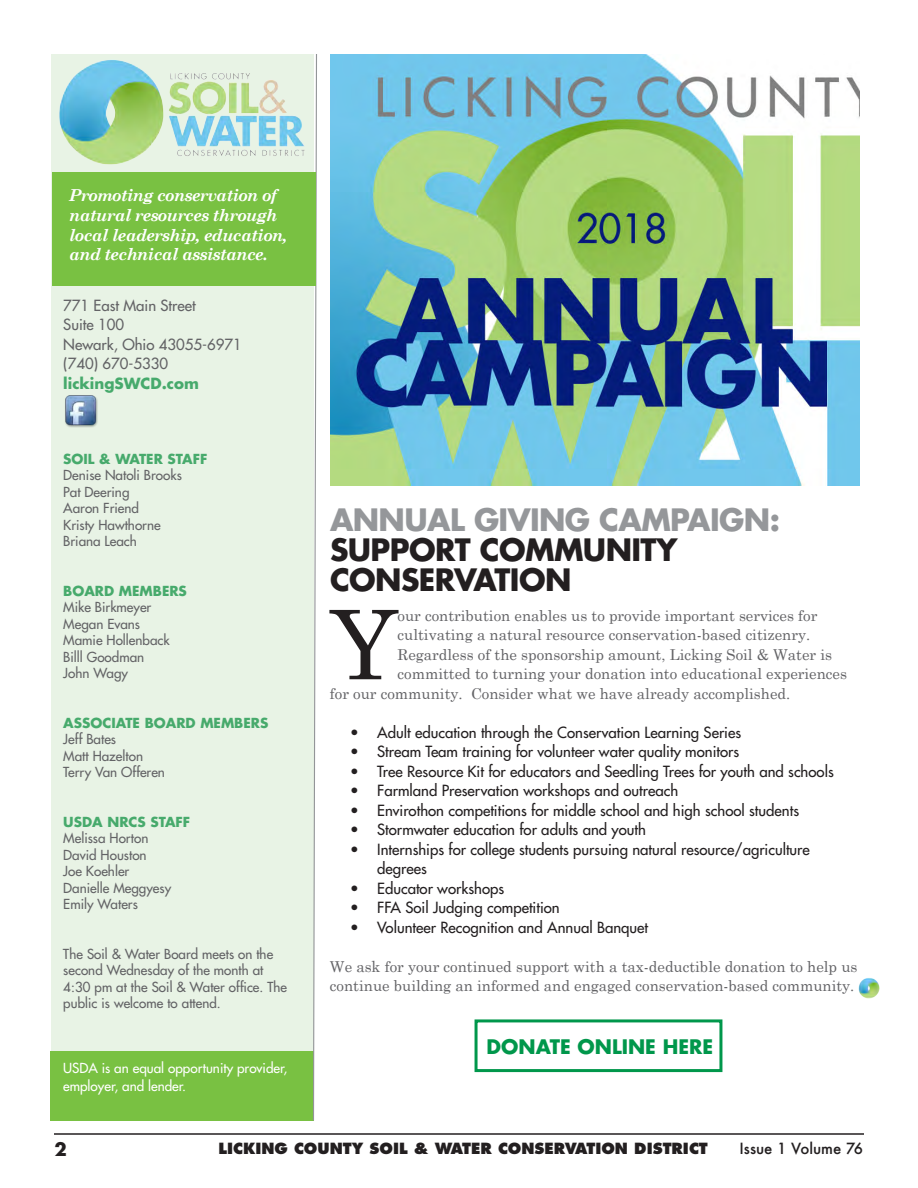
<style>
.page{position:relative;width:918px;height:1188px;background:#fff}
.page>*{position:absolute;margin:0;border:0;box-sizing:border-box;transform-origin:0 0}
.t1{font:96px "Century Schoolbook";color:#231f20}
.t2{font:700 30px/30px "Futura Std";letter-spacing:-.02em;color:#231f20}
.t3{font:700 30px "Futura Std";letter-spacing:-.02em;color:#95979a}
.t4{font:700 19.5px "Futura Std";color:#00974b}
.t5{font:700 18px "Futura Std";color:#231f20}
.t6{font:italic 700 16.5px/19.8px "Century Schoolbook";letter-spacing:-.04em;color:#fff}
.t7{font:500 15px/19.5px "Futura Std";color:#231f20}
.t8{font:15px/19.5px "Century Schoolbook";color:#636366}
.t9{font:500 15px/19.5px "Futura Std";color:#636366}
.t10{font:800 15px "Futura Std";color:#231f20}
.t11{font:700 15px "Futura Std";color:#47aa6c}
.t12{font:500 15px "Futura";color:#231f20}
.t13{font:500 13.5px/16.5px "Futura Std";color:#636366}
.t14{font:700 13.5px "Futura Std";color:#47aa6c}
.t15{font:500 13.5px/18px "Futura Std";color:#fff}
</style>
<div class="page">
<hr style="left:54px;top:1133px;width:810px;height:2px;background:#231f20">
<div style="left:51px;top:54px;width:263px;height:1067px;background:#e8f3e5"></div>
<div style="left:50px;top:1051px;width:264px;height:69px;background:#79c142"></div>
<svg style="left:312px;top:54px;width:5px;height:1067px"></svg>
<img style="left:65px;top:395px;width:33px;height:33px">
<img style="left:59px;top:60px;width:246px;height:105px">
<div style="left:52px;top:172px;width:264px;height:114px;background:#79c142"></div>
<img style="left:859px;top:978px;width:20px;height:20px">
<img style="left:330px;top:54px;width:529px;height:432px">
<div style="left:475px;top:1019px;width:247px;height:53px;border:3px solid #00974b"></div>
<p class="t6" style="left:69px;top:185px;width:220px">Promoting conservation of natural resources through local leadership, education, and technical assistance.</p>
<p class="t9" style="left:63px;top:295px;width:180px">771 East Main Street<br>Suite 100<br>Newark, Ohio 43055-6971 (740) 670-5330</p>
<p class="t11" style="left:63px;top:373px;width:137px">lickingSWCD.com</p>
<p class="t14" style="left:63px;top:450px;width:146px">SOIL &amp; WATER STAFF</p>
<p class="t13" style="left:63px;top:467px;width:120px">Denise Natoli Brooks<br>Pat Deering<br>Aaron Friend<br>Kristy Hawthorne<br>Briana Leach</p>
<p class="t14" style="left:63px;top:582px;width:125px">BOARD MEMBERS</p>
<p class="t13" style="left:63px;top:599px;width:108px">Mike Birkmeyer<br>Megan Evans<br>Mamie Hollenback<br>Billl Goodman<br>John Wagy</p>
<p class="t14" style="left:63px;top:714px;width:207px">ASSOCIATE BOARD MEMBERS</p>
<p class="t13" style="left:63px;top:731px;width:103px">Jeff Bates<br>Matt Hazelton<br>Terry Van Offeren</p>
<p class="t14" style="left:63px;top:813px;width:128px">USDA NRCS STAFF</p>
<p class="t13" style="left:63px;top:830px;width:109px">Melissa Horton<br>David Houston<br>Joe Koehler<br>Danielle Meggyesy<br>Emily Waters</p>
<p class="t13" style="left:63px;top:945px;width:226px">The Soil &amp; Water Board meets on the second Wednesday of the month at<br>4:30 pm at the Soil &amp; Water office. The public is welcome to attend.</p>
<p class="t15" style="left:63px;top:1059px;width:226px">USDA is an equal opportunity provider, employer, and lender.</p>
<h2 class="t3" style="left:330px;top:500px;width:451px">ANNUAL GIVING CAMPAIGN:</h2>
<h2 class="t2" style="left:330px;top:534px;width:349px">SUPPORT COMMUNITY<br>CONSERVATION</h2>
<h1 class="t1" style="left:330px;top:585px;width:69px">Y</h1>
<p class="t8" style="left:398px;top:605px;width:421px">our contribution enables us to provide important services for</p>
<p class="t8" style="left:398px;top:625px;width:414px">cultivating a natural resource conservation-based citizenry.</p>
<p class="t8" style="left:398px;top:644px;width:436px">Regardless of the sponsorship amount, Licking Soil &amp; Water is</p>
<p class="t8" style="left:398px;top:664px;width:451px">committed to turning your donation into educational experiences</p>
<p class="t8" style="left:330px;top:683px;width:462px">for our community. Consider what we have already accomplished.</p>
<p class="t7" style="left:350px;top:723px;width:392px">• Adult education through the Conservation Learning Series</p>
<p class="t7" style="left:350px;top:742px;width:391px">• Stream Team training for volunteer water quality monitors</p>
<p class="t7" style="left:350px;top:762px;width:485px">• Tree Resource Kit for educators and Seedling Trees for youth and schools</p>
<p class="t7" style="left:350px;top:781px;width:330px">• Farmland Preservation workshops and outreach</p>
<p class="t7" style="left:350px;top:801px;width:450px">• Envirothon competitions for middle school and high school students</p>
<p class="t7" style="left:350px;top:820px;width:297px">• Stormwater education for adults and youth</p>
<p class="t7" style="left:377px;top:840px;width:434px;text-indent:-27px">• Internships for college students pursuing natural resource/agriculture degrees</p>
<p class="t7" style="left:350px;top:879px;width:155px">• Educator workshops</p>
<p class="t7" style="left:350px;top:898px;width:211px">• FFA Soil Judging competition</p>
<p class="t7" style="left:350px;top:918px;width:299px">• Volunteer Recognition and Annual Banquet</p>
<p class="t8" style="left:330px;top:956px;width:529px">We ask for your continued support with a tax-deductible donation to help us continue building an informed and engaged conservation-based community.</p>
<h3 class="t4" style="left:487px;top:1033px;width:228px">DONATE ONLINE HERE</h3>
<p class="t5" style="left:54px;top:1137px;width:14px">2</p>
<p class="t10" style="left:218px;top:1138px;width:491px">LICKING COUNTY SOIL &amp; WATER CONSERVATION DISTRICT</p>
<p class="t12" style="left:740px;top:1138px;width:125px">Issue 1 Volume 76</p>
</div>
